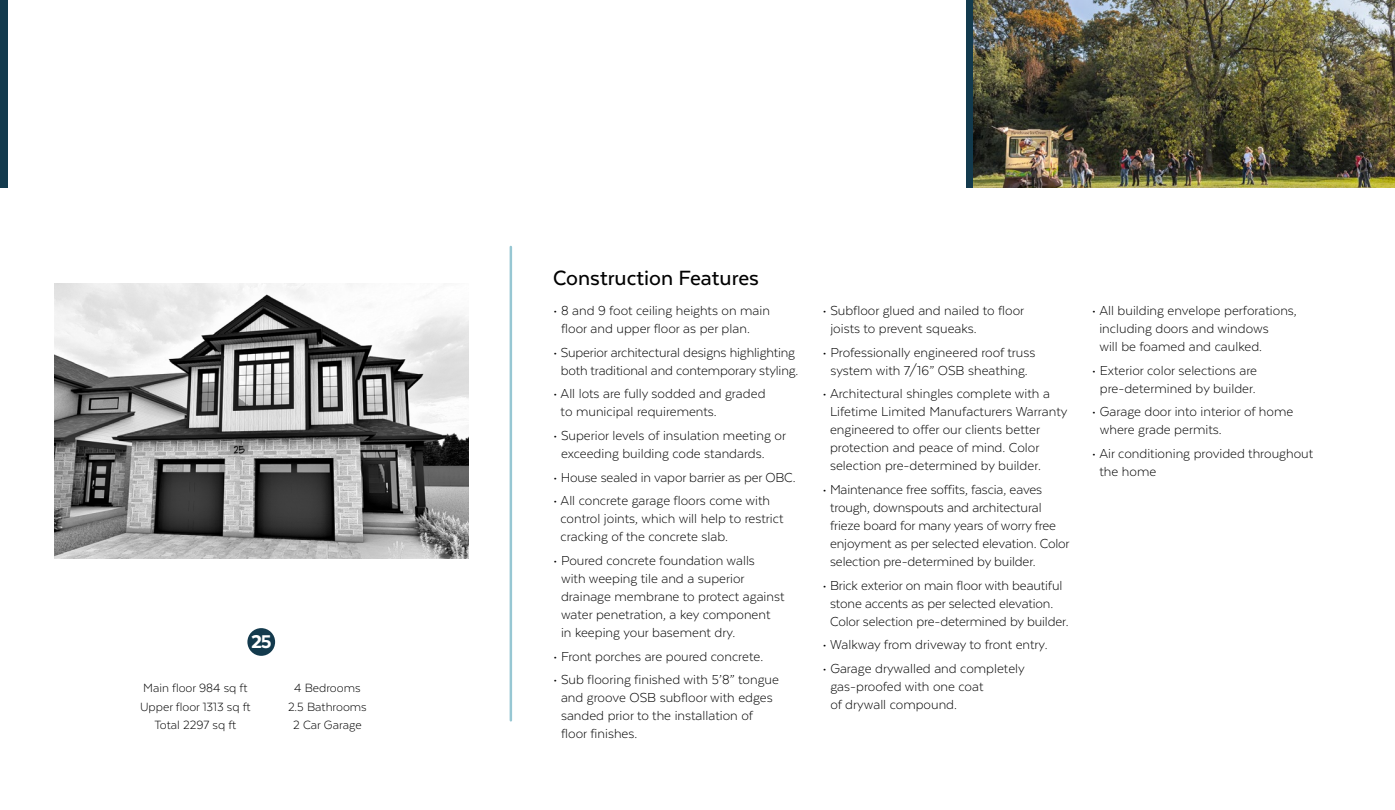
<style>
.page{position:relative;width:1395px;height:810px;background:#fff}
.page>*{position:absolute;margin:0;border:0;box-sizing:border-box;transform-origin:0 0}
.t1{font:500 23.75px "Texta";color:#000}
.t2{font:800 21.25px "Texta Alt";color:#fff}
.t3{font:300 15px/18px "Texta";color:#000}
.t4{font:300 13.75px/18.8px "Texta";color:#000;text-align:center}
</style>
<div class="page">
<img style="left:973px;top:0;width:422px;height:187px">
<div style="left:247px;top:628px;width:28px;height:28px;background:#133a4d;border-radius:50%"></div>
<img style="left:54px;top:283px;width:415px;height:275px">
<hr style="left:510px;top:247px;width:2px;height:473px;background:#97c7d3">
<h2 class="t2" style="left:251px;top:631px;width:22px">25</h2>
<p class="t4" style="left:140px;top:678px;width:112px">Main floor 984 sq ft<br>Upper floor 1313 sq ft<br>Total 2297 sq ft</p>
<p class="t4" style="left:288px;top:678px;width:80px">4 Bedrooms<br>2.5 Bathrooms<br>2 Car Garage</p>
<h1 class="t1" style="left:553px;top:265px;width:207px">Construction Features</h1>
<p class="t3" style="left:561px;top:302px;width:211px;text-indent:-8px">• 8 and 9 foot ceiling heights on main floor and upper floor as per plan.</p>
<p class="t3" style="left:553px;top:343px;width:247px;text-align:center">• Superior architectural designs highlighting both traditional and contemporary styling.</p>
<p class="t3" style="left:561px;top:385px;width:206px;text-indent:-8px">• All lots are fully sodded and graded to municipal requirements.</p>
<p class="t3" style="left:561px;top:426px;width:227px;text-indent:-8px">• Superior levels of insulation meeting or exceeding building code standards.</p>
<p class="t3" style="left:553px;top:468px;width:244px">• House sealed in vapor barrier as per OBC.</p>
<p class="t3" style="left:561px;top:492px;width:224px;text-indent:-8px">• All concrete garage floors come with control joints, which will help to restrict cracking of the concrete slab.</p>
<p class="t3" style="left:561px;top:551px;width:225px;text-indent:-8px">• Poured concrete foundation walls<br>with weeping tile and a superior drainage membrane to protect against water penetration, a key component in keeping your basement dry.</p>
<p class="t3" style="left:553px;top:647px;width:212px">• Front porches are poured concrete.</p>
<p class="t3" style="left:561px;top:671px;width:220px;text-indent:-8px">• Sub flooring finished with 5’8” tongue and groove OSB subfloor with edges sanded prior to the installation of floor finishes.</p>
<p class="t3" style="left:830px;top:302px;width:195px;text-indent:-8px">• Subfloor glued and nailed to floor joists to prevent squeaks.</p>
<p class="t3" style="left:822px;top:343px;width:215px;text-align:center">• Professionally engineered roof truss system with 7/16” OSB sheathing.</p>
<p class="t3" style="left:830px;top:385px;width:239px;text-indent:-8px">• Architectural shingles complete with a Lifetime Limited Manufacturers Warranty engineered to offer our clients better protection and peace of mind. Color selection pre-determined by builder.</p>
<p class="t3" style="left:830px;top:480px;width:241px;text-indent:-8px">• Maintenance free soffits, fascia, eaves trough, downspouts and architectural frieze board for many years of worry free enjoyment as per selected elevation. Color selection pre-determined by builder.</p>
<p class="t3" style="left:822px;top:576px;width:248px;text-align:center">• Brick exterior on main floor with beautiful stone accents as per selected elevation.<br>Color selection pre-determined by builder.</p>
<p class="t3" style="left:822px;top:636px;width:227px">• Walkway from driveway to front entry.</p>
<p class="t3" style="left:830px;top:659px;width:196px;text-indent:-8px">• Garage drywalled and completely gas-proofed with one coat<br>of drywall compound.</p>
<p class="t3" style="left:1099px;top:302px;width:199px;text-indent:-8px">• All building envelope perforations, including doors and windows<br>will be foamed and caulked.</p>
<p class="t3" style="left:1092px;top:361px;width:167px;text-align:center">• Exterior color selections are pre-determined by builder.</p>
<p class="t3" style="left:1100px;top:403px;width:195px;text-indent:-8px">• Garage door into interior of home where grade permits.</p>
<p class="t3" style="left:1099px;top:444px;width:215px;text-indent:-8px">• Air conditioning provided throughout the home</p>
</div>
